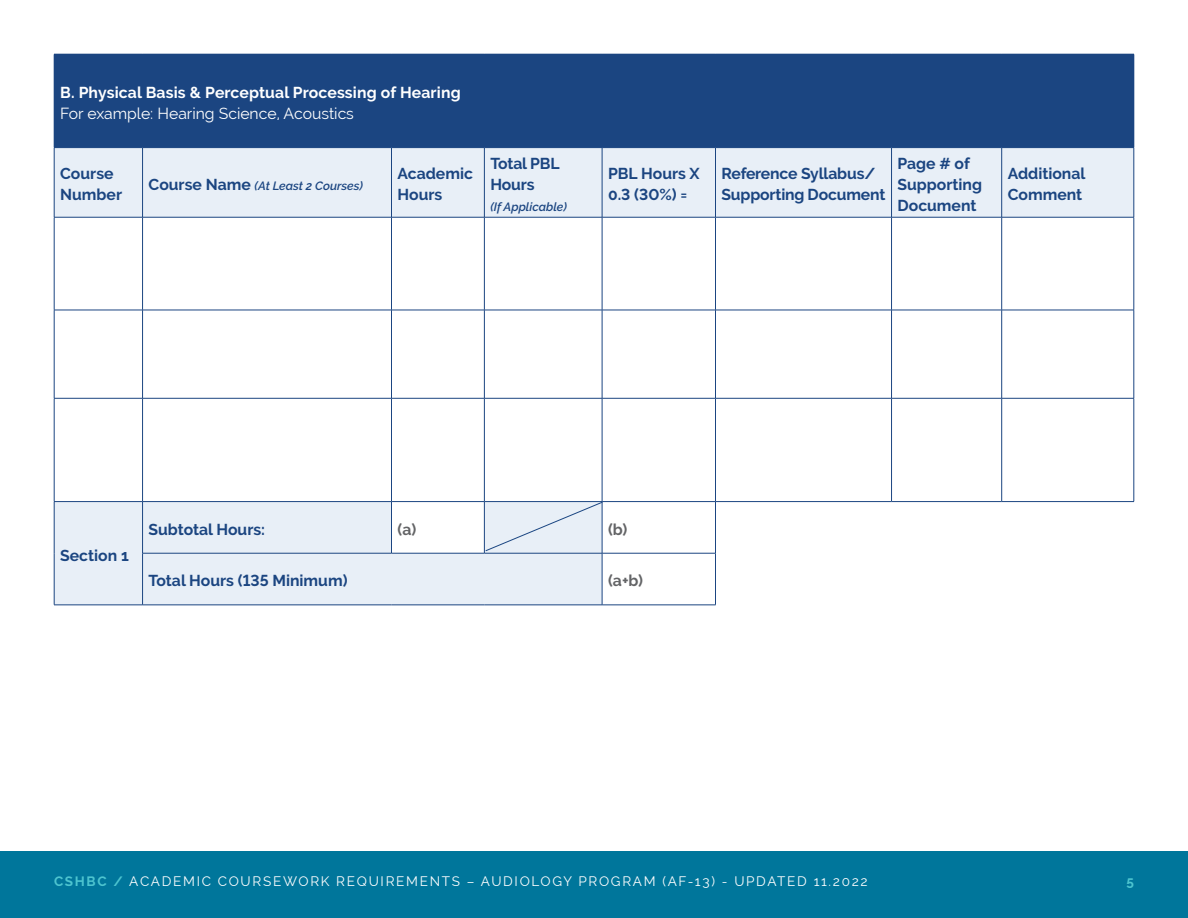
<style>
.page{position:relative;width:1188px;height:918px;background:#fff}
.page>*{position:absolute;margin:0;border:0;box-sizing:border-box;transform-origin:0 0}
.Body_Blue_Bold{font:700 15.75px/21px "Raleway";color:#1b4581}
.Table_Header{font:700 15.75px "Raleway";letter-spacing:.01em;color:#fff}
.Body{font:15.75px "Raleway";color:#fff}
.Body_Bold{font:700 15.75px "Raleway";color:#636466}
.t1{font:13.5px "Raleway";letter-spacing:.125em;color:#fff}
.t2{font:700 13.5px "Raleway";color:#4dc4cf}
.Body_Blue_Bold-2{font:italic 600 12px "Raleway";color:#1b4581}
.s1{font-weight:700;font-style:normal;font-size:15.75px}
.s2{font-weight:700;color:#4dc4cf}
</style>
<div class="page">
<div style="left:0;top:851px;width:1188px;height:67px;background:#00769b"></div>
<div style="left:54px;top:54px;width:1080px;height:94px;background:#1b4581"></div>
<svg style="left:55px;top:148px;width:1079px;height:457px"></svg>
<hr style="left:1134px;top:54px;width:1px;height:93px;background:#1b4581">
<hr style="left:54px;top:148px;width:1px;height:69px;background:#1b4581">
<hr style="left:142px;top:148px;width:1px;height:69px;background:#1b4581">
<hr style="left:391px;top:148px;width:1px;height:69px;background:#1b4581">
<hr style="left:484px;top:148px;width:1px;height:69px;background:#1b4581">
<hr style="left:602px;top:148px;width:1px;height:69px;background:#1b4581">
<hr style="left:715px;top:148px;width:1px;height:69px;background:#1b4581">
<hr style="left:891px;top:148px;width:1px;height:69px;background:#1b4581">
<hr style="left:1001px;top:148px;width:1px;height:69px;background:#1b4581">
<hr style="left:1134px;top:148px;width:1px;height:69px;background:#1b4581">
<hr style="left:54px;top:217px;width:89px;height:1px;background:#1b4581">
<hr style="left:54px;top:217px;width:1px;height:93px;background:#1b4581">
<hr style="left:143px;top:217px;width:249px;height:1px;background:#1b4581">
<hr style="left:142px;top:217px;width:1px;height:93px;background:#1b4581">
<hr style="left:392px;top:217px;width:92px;height:1px;background:#1b4581">
<hr style="left:391px;top:217px;width:1px;height:93px;background:#1b4581">
<hr style="left:484px;top:217px;width:118px;height:1px;background:#1b4581">
<hr style="left:484px;top:217px;width:1px;height:93px;background:#1b4581">
<hr style="left:602px;top:217px;width:113px;height:1px;background:#1b4581">
<hr style="left:602px;top:217px;width:1px;height:93px;background:#1b4581">
<hr style="left:716px;top:217px;width:176px;height:1px;background:#1b4581">
<hr style="left:715px;top:217px;width:1px;height:93px;background:#1b4581">
<hr style="left:892px;top:217px;width:110px;height:1px;background:#1b4581">
<hr style="left:891px;top:217px;width:1px;height:93px;background:#1b4581">
<hr style="left:1002px;top:217px;width:132px;height:1px;background:#1b4581">
<hr style="left:1001px;top:217px;width:1px;height:93px;background:#1b4581">
<hr style="left:1134px;top:217px;width:1px;height:93px;background:#1b4581">
<hr style="left:54px;top:310px;width:89px;height:1px;background:#1b4581">
<hr style="left:54px;top:310px;width:1px;height:88px;background:#1b4581">
<hr style="left:143px;top:310px;width:249px;height:1px;background:#1b4581">
<hr style="left:142px;top:310px;width:1px;height:88px;background:#1b4581">
<hr style="left:392px;top:310px;width:92px;height:1px;background:#1b4581">
<hr style="left:391px;top:310px;width:1px;height:88px;background:#1b4581">
<hr style="left:484px;top:310px;width:118px;height:1px;background:#1b4581">
<hr style="left:484px;top:310px;width:1px;height:88px;background:#1b4581">
<hr style="left:602px;top:310px;width:113px;height:1px;background:#1b4581">
<hr style="left:602px;top:310px;width:1px;height:88px;background:#1b4581">
<hr style="left:716px;top:310px;width:176px;height:1px;background:#1b4581">
<hr style="left:715px;top:310px;width:1px;height:88px;background:#1b4581">
<hr style="left:892px;top:310px;width:110px;height:1px;background:#1b4581">
<hr style="left:891px;top:310px;width:1px;height:88px;background:#1b4581">
<hr style="left:1002px;top:310px;width:132px;height:1px;background:#1b4581">
<hr style="left:1001px;top:310px;width:1px;height:88px;background:#1b4581">
<hr style="left:1134px;top:310px;width:1px;height:88px;background:#1b4581">
<hr style="left:54px;top:398px;width:89px;height:1px;background:#1b4581">
<hr style="left:54px;top:398px;width:1px;height:103px;background:#1b4581">
<hr style="left:143px;top:398px;width:249px;height:1px;background:#1b4581">
<hr style="left:142px;top:398px;width:1px;height:103px;background:#1b4581">
<hr style="left:392px;top:398px;width:92px;height:1px;background:#1b4581">
<hr style="left:391px;top:398px;width:1px;height:103px;background:#1b4581">
<hr style="left:484px;top:398px;width:118px;height:1px;background:#1b4581">
<hr style="left:484px;top:398px;width:1px;height:103px;background:#1b4581">
<hr style="left:602px;top:398px;width:113px;height:1px;background:#1b4581">
<hr style="left:602px;top:398px;width:1px;height:103px;background:#1b4581">
<hr style="left:716px;top:398px;width:176px;height:1px;background:#1b4581">
<hr style="left:715px;top:398px;width:1px;height:103px;background:#1b4581">
<hr style="left:892px;top:398px;width:110px;height:1px;background:#1b4581">
<hr style="left:891px;top:398px;width:1px;height:103px;background:#1b4581">
<hr style="left:1002px;top:398px;width:132px;height:1px;background:#1b4581">
<hr style="left:1001px;top:398px;width:1px;height:103px;background:#1b4581">
<hr style="left:1134px;top:398px;width:1px;height:103px;background:#1b4581">
<hr style="left:54px;top:501px;width:89px;height:1px;background:#1b4581">
<hr style="left:54px;top:502px;width:1px;height:51px;background:#1b4581">
<hr style="left:143px;top:501px;width:249px;height:1px;background:#1b4581">
<hr style="left:142px;top:502px;width:1px;height:51px;background:#1b4581">
<hr style="left:392px;top:501px;width:92px;height:1px;background:#1b4581">
<hr style="left:391px;top:502px;width:1px;height:51px;background:#1b4581">
<hr style="left:484px;top:501px;width:118px;height:1px;background:#1b4581">
<hr style="left:484px;top:502px;width:1px;height:51px;background:#1b4581">
<hr style="left:602px;top:501px;width:113px;height:1px;background:#1b4581">
<hr style="left:602px;top:502px;width:1px;height:51px;background:#1b4581">
<hr style="left:716px;top:501px;width:176px;height:1px;background:#1b4581">
<hr style="left:715px;top:502px;width:1px;height:51px;background:#1b4581">
<hr style="left:892px;top:501px;width:110px;height:1px;background:#1b4581">
<hr style="left:1002px;top:501px;width:132px;height:1px;background:#1b4581">
<hr style="left:54px;top:553px;width:1px;height:52px;background:#1b4581">
<hr style="left:142px;top:553px;width:250px;height:1px;background:#1b4581">
<hr style="left:142px;top:553px;width:1px;height:52px;background:#1b4581">
<hr style="left:392px;top:553px;width:92px;height:1px;background:#1b4581">
<hr style="left:484px;top:553px;width:118px;height:1px;background:#1b4581">
<hr style="left:602px;top:553px;width:114px;height:1px;background:#1b4581">
<hr style="left:602px;top:553px;width:1px;height:52px;background:#1b4581">
<hr style="left:715px;top:553px;width:1px;height:52px;background:#1b4581">
<hr style="left:54px;top:605px;width:89px;height:1px;background:#1b4581">
<hr style="left:143px;top:605px;width:249px;height:1px;background:#1b4581">
<hr style="left:392px;top:605px;width:92px;height:1px;background:#1b4581">
<hr style="left:484px;top:605px;width:118px;height:1px;background:#1b4581">
<hr style="left:602px;top:605px;width:114px;height:1px;background:#1b4581">
<svg style="left:485px;top:502px;width:118px;height:49px;background:#e1e9f3"></svg>
<p class="Table_Header" style="left:60px;top:83px;width:402px">B. Physical Basis &amp; Perceptual Processing of Hearing</p>
<p class="Body" style="left:60px;top:104px;width:295px">For example: Hearing Science, Acoustics</p>
<p class="Body_Blue_Bold" style="left:60px;top:163px;width:63px">Course<br>Number</p>
<p class="Body_Blue_Bold-2" style="left:149px;top:179px;width:216px"><span class="s1">Course Name</span> (At Least 2 Courses)</p>
<p class="Body_Blue_Bold" style="left:398px;top:163px;width:77px">Academic<br>Hours</p>
<p class="Body_Blue_Bold" style="left:490px;top:153px;width:71px">Total PBL<br>Hours</p>
<p class="Body_Blue_Bold-2" style="left:490px;top:200px;width:78px">(If Applicable)</p>
<p class="Body_Blue_Bold" style="left:608px;top:163px;width:93px">PBL Hours X<br>0.3 (30%) =</p>
<p class="Body_Blue_Bold" style="left:722px;top:163px;width:166px">Reference Syllabus/<br>Supporting Document</p>
<p class="Body_Blue_Bold" style="left:898px;top:153px;width:86px">Page # of<br>Supporting<br>Document</p>
<p class="Body_Blue_Bold" style="left:1008px;top:163px;width:79px">Additional<br>Comment</p>
<p class="Body_Blue_Bold" style="left:60px;top:545px;width:70px">Section 1</p>
<p class="Body_Blue_Bold" style="left:149px;top:519px;width:118px">Subtotal Hours:</p>
<p class="Body_Bold" style="left:398px;top:520px;width:20px">(a)</p>
<p class="Body_Bold" style="left:608px;top:520px;width:21px">(b)</p>
<p class="Body_Blue_Bold" style="left:149px;top:570px;width:201px">Total Hours (135 Minimum)</p>
<p class="Body_Bold" style="left:608px;top:572px;width:37px">(a+b)</p>
<p class="t1" style="left:54px;top:874px;width:815px"><span class="s2">CSHBC /</span> ACADEMIC COURSEWORK REQUIREMENTS – AUDIOLOGY PROGRAM (AF-13) - UPDATED 11.2022</p>
<p class="t2" style="left:1127px;top:874px;width:9px">5</p>
</div>
